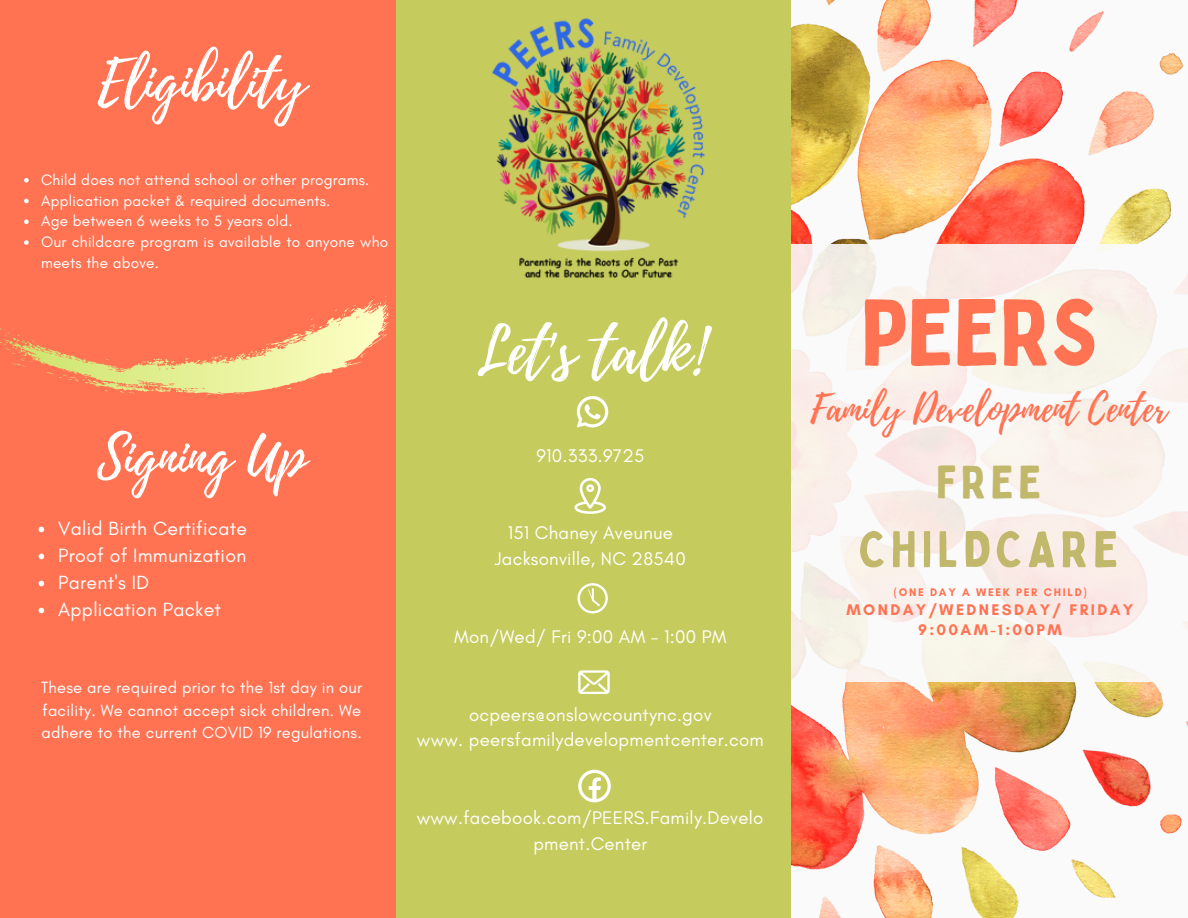
<style>
.page{position:relative;width:1188px;height:918px;background:#fff}
.page>*{position:absolute;margin:0;border:0;box-sizing:border-box;transform-origin:0 0}
.t1{font:92.4px "Bobby Jones";color:#ff7353}
.t2{font:62.7px "Playlist Script";color:#fff}
.t3{font:57.45px "Playlist Script";color:#fff}
.t4{font:55.5px "Playlist Script";color:#fff}
.t5{font:50.1px "Bobby Jones";letter-spacing:.105em;color:#c2b86c}
.t6{font:45.6px "Bobby Jones";color:#c2b86c}
.t7{font:37.5px "Playlist Script";color:#ff7353}
.t8{font:19.5px/27px "Glacial Indifference";letter-spacing:.015em;color:#fff}
.t9{font:18.6px/25.8px "Glacial Indifference";letter-spacing:.015em;color:#fff;text-align:center}
.t10{font:16.5px/22.5px "Glacial Indifference";letter-spacing:.015em;color:#fff;text-align:justify}
.t11{font:700 15.75px/19.6px "Glacial Indifference";letter-spacing:.15em;color:#ff7353;text-align:center}
.t12{font:15.45px/20.7px "Glacial Indifference";letter-spacing:.015em;color:#fff}
.t13{font:700 11.25px "Glacial Indifference";letter-spacing:.15em;color:#ff7353}
</style>
<div class="page">
<img style="left:791px;top:0;width:397px;height:918px">
<div style="left:0;top:0;width:396px;height:918px;background:#ff7353"></div>
<div style="left:396px;top:0;width:395px;height:918px;background:#c6cb5e"></div>
<div style="left:792px;top:245px;width:396px;height:437px;background:linear-gradient(to right,#f9f2ed,#f9f4f0)"></div>
<img style="left:492px;top:18px;width:213px;height:260px">
<svg style="left:24px;top:178px;width:5px;height:5px"></svg>
<svg style="left:24px;top:199px;width:5px;height:4px"></svg>
<svg style="left:24px;top:219px;width:5px;height:5px"></svg>
<svg style="left:24px;top:240px;width:5px;height:5px"></svg>
<svg style="left:39px;top:527px;width:5px;height:5px"></svg>
<svg style="left:39px;top:554px;width:5px;height:5px"></svg>
<svg style="left:39px;top:581px;width:5px;height:5px"></svg>
<svg style="left:39px;top:608px;width:5px;height:5px"></svg>
<svg style="left:0;top:296px;width:389px;height:99px"></svg>
<svg style="left:578px;top:770px;width:33px;height:32px"></svg>
<svg style="left:577px;top:583px;width:31px;height:31px"></svg>
<svg style="left:578px;top:670px;width:32px;height:24px"></svg>
<svg style="left:574px;top:478px;width:32px;height:36px"></svg>
<svg style="left:577px;top:396px;width:31px;height:31px"></svg>
<h3 class="t3" style="left:98px;top:41px;width:209px">Eligibility</h3>
<p class="t12" style="left:41px;top:169px;width:349px">Child does not attend school or other programs.<br>Application packet &amp; required documents.<br>Age between 6 weeks to 5 years old.<br>Our childcare program is available to anyone who meets the above.</p>
<h3 class="t4" style="left:97px;top:418px;width:211px">Signing Up</h3>
<p class="t8" style="left:58px;top:514px;width:190px">Valid Birth Certificate<br>Proof of Immunization<br>Parent's ID<br>Application Packet</p>
<p class="t10" style="left:41px;top:676px;width:323px">These are required prior to the 1st day in our facility. We cannot accept sick children. We adhere to the current COVID 19 regulations.</p>
<h2 class="t2" style="left:476px;top:307px;width:230px">Let's talk!</h2>
<p class="t9" style="left:536px;top:442px;width:109px">910.333.9725</p>
<p class="t9" style="left:495px;top:520px;width:193px">151 Chaney Aveunue<br>Jacksonville, NC 28540</p>
<p class="t9" style="left:454px;top:624px;width:274px">Mon/Wed/ Fri 9:00 AM - 1:00 PM</p>
<p class="t9" style="left:417px;top:701px;width:348px">ocpeers@onslowcountync.gov<br>www. peersfamilydevelopmentcenter.com</p>
<p class="t9" style="left:417px;top:805px;width:348px">www.facebook.com/PEERS.Family.Develo pment.Center</p>
<h1 class="t1" style="left:861px;top:274px;width:238px">PEERS</h1>
<h3 class="t7" style="left:811px;top:382px;width:358px">Family Development Center</h3>
<h3 class="t6" style="left:937px;top:453px;width:106px">FREE</h3>
<h3 class="t5" style="left:859px;top:518px;width:261px">CHILDCARE</h3>
<p class="t13" style="left:894px;top:585px;width:194px">(ONE DAY A WEEK PER CHILD)</p>
<p class="t11" style="left:847px;top:599px;width:288px">MONDAY/WEDNESDAY/ FRIDAY<br>9:00AM-1:00PM</p>
</div>
